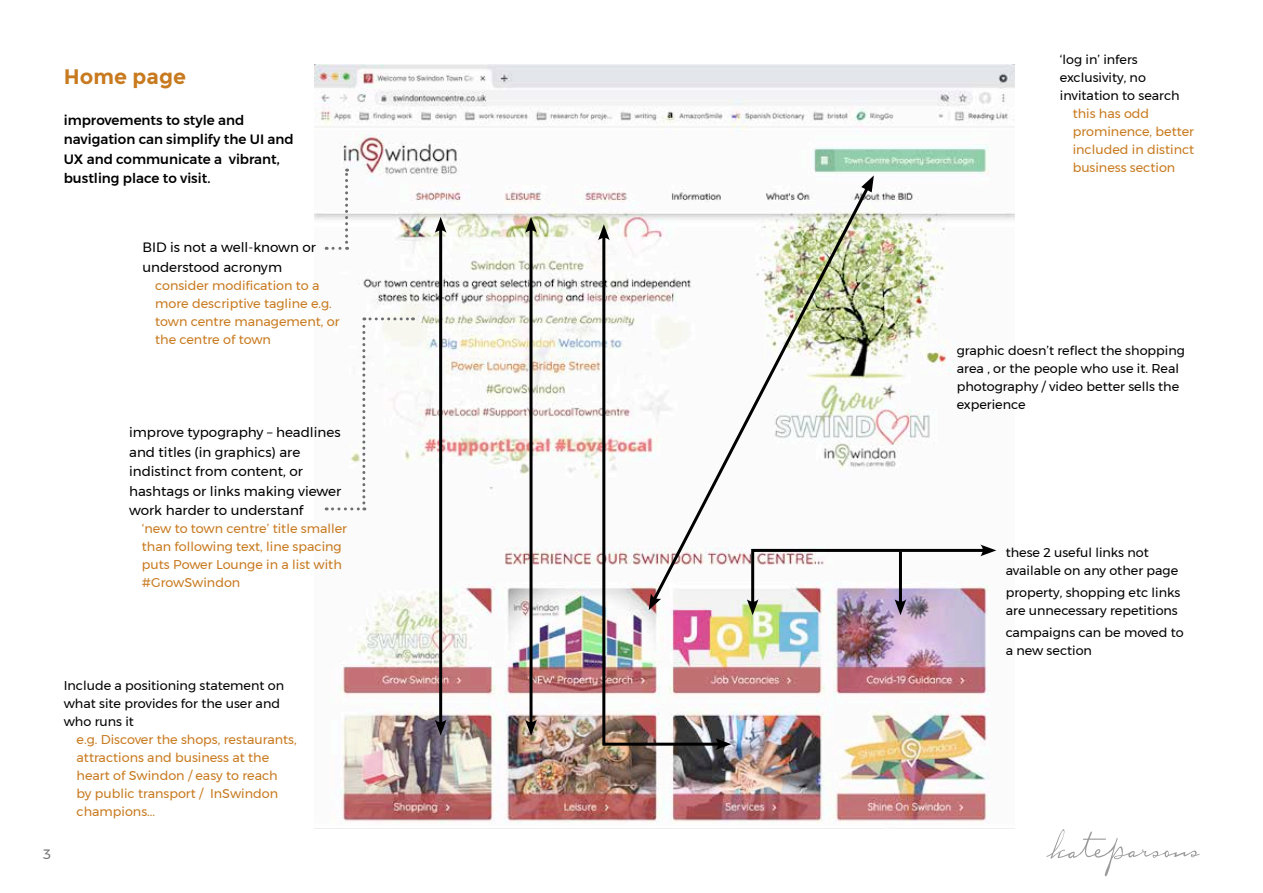
<style>
.page{position:relative;width:1263px;height:893px;background:#fff}
.page>*{position:absolute;margin:0;border:0;box-sizing:border-box;transform-origin:0 0}
.t1{font:700 21px "Montserrat";color:#c87a1f}
.t2{font:13.5px/19.5px "Montserrat";color:#000}
.t3{font:500 13.5px/19.5px "Montserrat";color:#000}
.t4{font:13.5px "Montserrat";color:#6d6e70}
.t5{font:12.75px/18px "Montserrat";color:#c87a1f}
.t6{font:12.75px/18px "Montserrat";color:#000}
</style>
<div class="page">
<svg style="left:1046px;top:829px;width:153px;height:47px"></svg>
<img style="left:315px;top:64px;width:699px;height:765px">
<hr style="left:439px;top:227px;width:3px;height:498px;background:#000">
<svg style="left:435px;top:720px;width:11px;height:16px"></svg>
<svg style="left:435px;top:217px;width:11px;height:16px"></svg>
<hr style="left:529px;top:227px;width:3px;height:498px;background:#000">
<svg style="left:525px;top:720px;width:12px;height:16px"></svg>
<svg style="left:525px;top:217px;width:12px;height:16px"></svg>
<img style="left:601px;top:232px;width:123px;height:515px">
<svg style="left:598px;top:224px;width:12px;height:16px"></svg>
<svg style="left:715px;top:738px;width:16px;height:12px"></svg>
<img style="left:747px;top:545px;width:249px;height:70px">
<svg style="left:649px;top:181px;width:224px;height:424px"></svg>
<svg style="left:649px;top:593px;width:12px;height:17px"></svg>
<svg style="left:861px;top:175px;width:13px;height:17px"></svg>
<svg style="left:333px;top:169px;width:15px;height:81px"></svg>
<svg style="left:326px;top:317px;width:87px;height:193px"></svg>
<h1 class="t1" style="left:64px;top:64px;width:124px">Home page</h1>
<p class="t3" style="left:64px;top:110px;width:231px">improvements to style and navigation can simplify the UI and<br>UX and communicate a vibrant, bustling place to visit.</p>
<p class="t2" style="left:142px;top:237px;width:175px">BID is not a well-known or understood acronym</p>
<p class="t5" style="left:155px;top:276px;width:186px">consider modification to a more descriptive tagline e.g. town centre management, or the centre of town</p>
<p class="t2" style="left:129px;top:423px;width:214px">improve typography – headlines and titles (in graphics) are indistinct from content, or hashtags or links making viewer work harder to understanf</p>
<p class="t5" style="left:142px;top:520px;width:207px">‘new to town centre’ title smaller than following text, line spacing puts Power Lounge in a list with #GrowSwindon</p>
<p class="t4" style="left:43px;top:843px;width:9px">3</p>
<p class="t6" style="left:64px;top:676px;width:222px">Include a positioning statement on what site provides for the user and who runs it</p>
<p class="t5" style="left:77px;top:730px;width:222px">e.g. Discover the shops, restaurants, attractions and business at the heart of Swindon / easy to reach<br>by public transport / InSwindon champions...</p>
<p class="t6" style="left:1060px;top:51px;width:121px">‘log in’ infers exclusivity, no invitation to search</p>
<p class="t5" style="left:1073px;top:105px;width:123px">this has odd prominence, better included in distinct business section</p>
<p class="t6" style="left:957px;top:341px;width:230px">graphic doesn’t reflect the shopping area , or the people who use it. Real photography / video better sells the experience</p>
<p class="t6" style="left:1006px;top:543px;width:174px">these 2 useful links not available on any other page</p>
<p class="t6" style="left:1006px;top:583px;width:176px">property, shopping etc links are unnecessary repetitions</p>
<p class="t6" style="left:1006px;top:624px;width:179px">campaigns can be moved to a new section</p>
</div>
